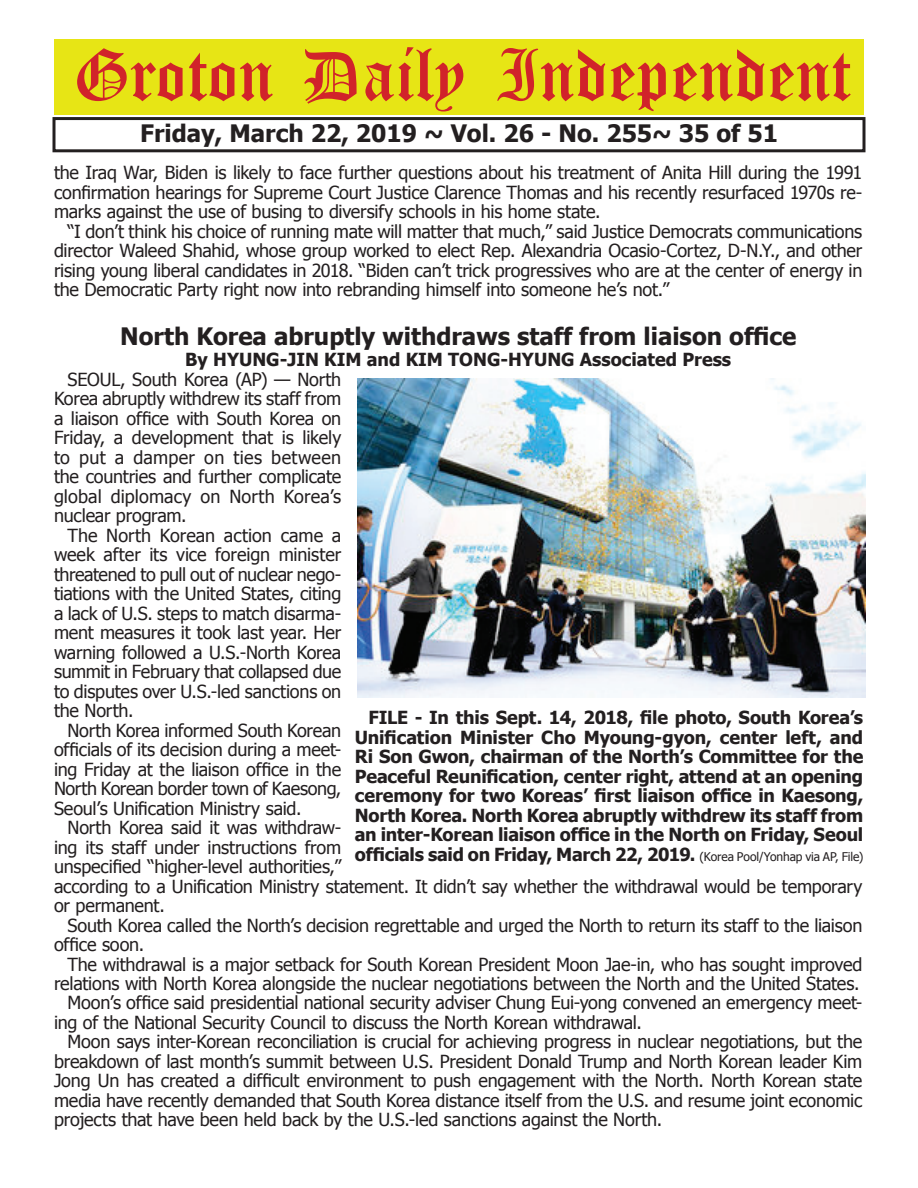
<style>
.page{position:relative;width:918px;height:1188px;background:#fff}
.page>*{position:absolute;margin:0;border:0;box-sizing:border-box;transform-origin:0 0}
.t1{font:54px "Old English Five";color:#d1232a}
.t2{font:700 24px "Tahoma";color:#231f20}
.t3{font:18px/19.5px "Tahoma";letter-spacing:-.01em;color:#231f20;text-align:justify}
.t4{font:700 18px/19.5px "Tahoma";color:#231f20;text-align:justify}
.s1{font-weight:400;font-size:12px}
</style>
<div class="page">
<div style="left:52px;top:117px;width:814px;height:35px;border:3px solid #231f20"></div>
<div style="left:54px;top:40px;width:810px;height:75px;background:#e7e515"></div>
<img style="left:357px;top:378px;width:509px;height:320px">
<h1 class="t1" style="left:73px;top:50px;width:779px">Groton Daily Independent</h1>
<h2 class="t2" style="left:140px;top:116px;width:640px">Friday, March 22, 2019 ~ Vol. 26 - No. 255~ 35 of 51</h2>
<p class="t3" style="left:54px;top:162px;width:810px">the Iraq War, Biden is likely to face further questions about his treatment of Anita Hill during the 1991 confirmation hearings for Supreme Court Justice Clarence Thomas and his recently resurfaced 1970s re&shy;marks against the use of busing to diversify schools in his home state.</p>
<p class="t3" style="left:54px;top:221px;width:810px;text-indent:14px">“I don’t think his choice of running mate will matter that much,” said Justice Democrats communications director Waleed Shahid, whose group worked to elect Rep. Alexandria Ocasio-Cortez, D-N.Y., and other rising young liberal candidates in 2018. “Biden can’t trick progressives who are at the center of energy in the Democratic Party right now into rebranding himself into someone he’s not.”</p>
<h2 class="t2" style="left:120px;top:319px;width:678px">North Korea abruptly withdraws staff from liaison office</h2>
<p class="t4" style="left:185px;top:349px;width:547px">By HYUNG-JIN KIM and KIM TONG-HYUNG Associated Press</p>
<p class="t3" style="left:54px;top:369px;width:289px;text-indent:14px">SEOUL, South Korea (AP) — North Korea abruptly withdrew its staff from a liaison office with South Korea on Friday, a development that is likely to put a damper on ties between the countries and further complicate global diplomacy on North Korea’s nuclear program.</p>
<p class="t3" style="left:54px;top:525px;width:289px;text-indent:14px">The North Korean action came a week after its vice foreign minister threatened to pull out of nuclear nego&shy;tiations with the United States, citing a lack of U.S. steps to match disarma&shy;ment measures it took last year. Her warning followed a U.S.-North Korea summit in February that collapsed due to disputes over U.S.-led sanctions on the North.</p>
<p class="t3" style="left:54px;top:719px;width:289px;text-indent:14px">North Korea informed South Korean officials of its decision during a meet&shy;ing Friday at the liaison office in the North Korean border town of Kaesong, Seoul’s Unification Ministry said.</p>
<p class="t3" style="left:54px;top:817px;width:810px;text-align:left;text-indent:14px">North Korea said it was withdraw-<br>ing its staff under instructions from<br>unspecified “higher-level authorities,”<br>according to a Unification Ministry statement. It didn’t say whether the withdrawal would be temporary or permanent.</p>
<p class="t3" style="left:54px;top:914px;width:810px;text-indent:14px">South Korea called the North’s decision regrettable and urged the North to return its staff to the liaison office soon.</p>
<p class="t3" style="left:68px;top:953px;width:796px">The withdrawal is a major setback for South Korean President Moon Jae-in, who has sought improved</p>
<p class="t3" style="left:54px;top:973px;width:807px">relations with North Korea alongside the nuclear negotiations between the North and the United States.</p>
<p class="t3" style="left:68px;top:992px;width:796px">Moon’s office said presidential national security adviser Chung Eui-yong convened an emergency meet-</p>
<p class="t3" style="left:54px;top:1012px;width:589px">ing of the National Security Council to discuss the North Korean withdrawal.</p>
<p class="t3" style="left:68px;top:1031px;width:796px">Moon says inter-Korean reconciliation is crucial for achieving progress in nuclear negotiations, but the</p>
<p class="t3" style="left:54px;top:1051px;width:810px">breakdown of last month’s summit between U.S. President Donald Trump and North Korean leader Kim</p>
<p class="t3" style="left:54px;top:1070px;width:810px">Jong Un has created a difficult environment to push engagement with the North. North Korean state</p>
<p class="t3" style="left:54px;top:1090px;width:810px">media have recently demanded that South Korea distance itself from the U.S. and resume joint economic</p>
<p class="t3" style="left:54px;top:1109px;width:610px">projects that have been held back by the U.S.-led sanctions against the North.</p>
<p class="t4" style="left:355px;top:707px;width:510px;text-indent:14px">FILE - In this Sept. 14, 2018, file photo, South Korea’s Unification Minister Cho Myoung-gyon, center left, and Ri Son Gwon, chairman of the North’s Committee for the Peaceful Reunification, center right, attend at an opening ceremony for two Koreas’ first liaison office in Kaesong, North Korea. North Korea abruptly withdrew its staff from an inter-Korean liaison office in the North on Friday, Seoul officials said on Friday, March 22, 2019. <span class="s1">(Korea Pool/Yonhap via AP, File)</span></p>
</div>
